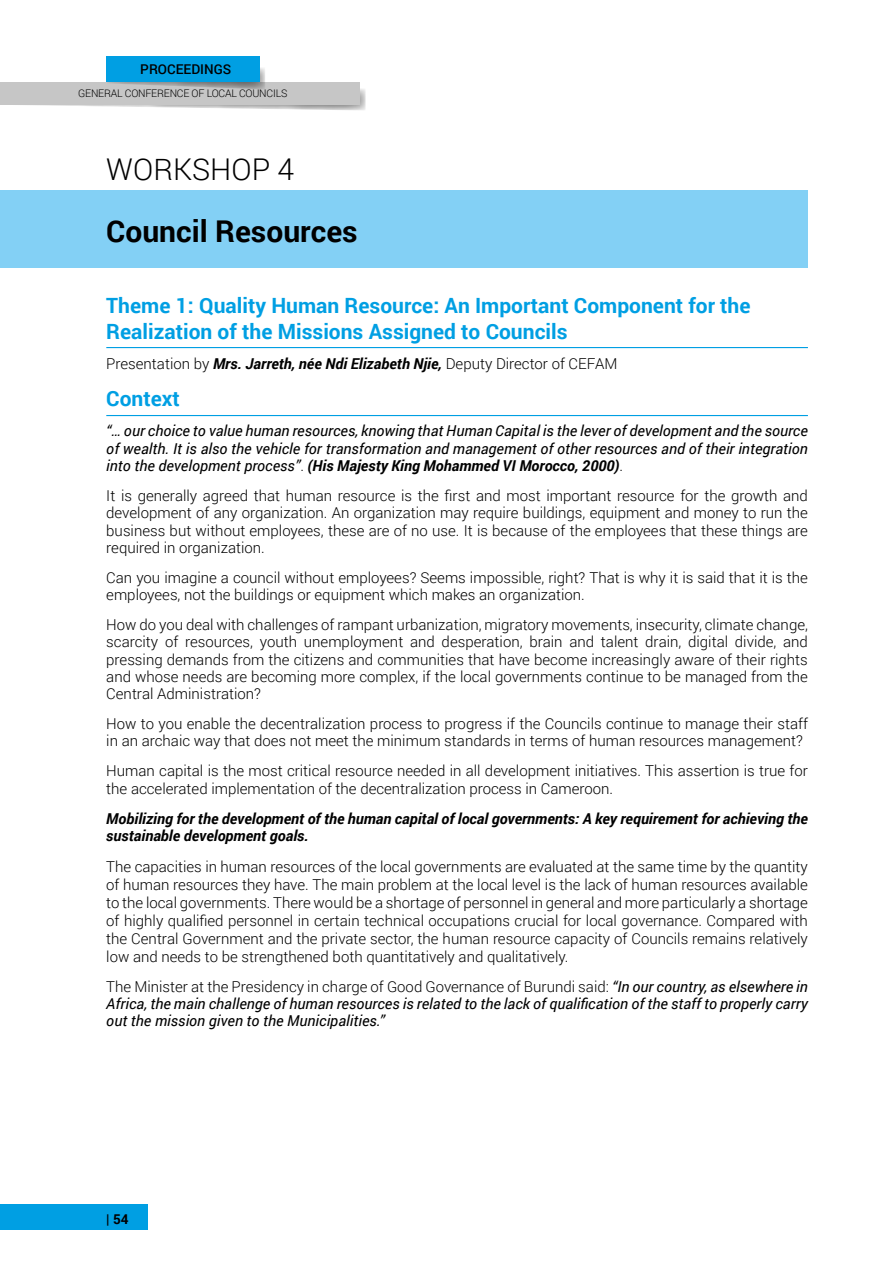
<style>
.page{position:relative;width:893px;height:1263px;background:#fff}
.page>*{position:absolute;margin:0;border:0;box-sizing:border-box;transform-origin:0 0}
.t1{font:700 30px "Roboto";color:#000}
.t2{font:300 30px "Roboto";color:#000}
.t3{font:700 21px/25.2px "Roboto";color:#009fe3}
.t4{font:300 15px/17.2px "Roboto";color:#000;text-align:justify}
.t5{font:italic 15px/17.2px "Roboto";color:#000;text-align:justify}
.t6{font:italic 700 15px/17.2px "Roboto";color:#000}
.t7{font:500 13.5px "Roboto";color:#000}
.t8{font:700 13.5px "Roboto";color:#000}
.t9{font:300 10.5px "Roboto";letter-spacing:-.02em;color:#000}
.s1{font-weight:700;font-style:italic}
.s2{font-weight:300;font-style:normal}
.s3{font-weight:700}
</style>
<div class="page">
<div style="left:0;top:191px;width:808px;height:77px;background:#83d0f5"></div>
<div style="left:0;top:1204px;width:148px;height:26px;background:#009fe3"></div>
<svg style="left:0;top:68px;width:366px;height:42px"></svg>
<div style="left:106px;top:57px;width:154px;height:25px;background:#009fe3"></div>
<hr style="left:106px;top:347px;width:702px;height:1px;background:#009fe3">
<hr style="left:106px;top:415px;width:702px;height:1px;background:#009fe3">
<p class="t7" style="left:140px;top:59px;width:93px">PROCEEDINGS</p>
<p class="t9" style="left:78px;top:86px;width:211px">GENERAL CONFERENCE OF LOCAL COUNCILS</p>
<h1 class="t2" style="left:106px;top:149px;width:189px">WORKSHOP 4</h1>
<h1 class="t1" style="left:106px;top:210px;width:253px">Council Resources</h1>
<h2 class="t3" style="left:106px;top:292px;width:646px">Theme 1: Quality Human Resource: An Important Component for the<br>Realization of the Missions Assigned to Councils</h2>
<p class="t4" style="left:106px;top:354px;width:513px">Presentation by <span class="s1">Mrs. Jarreth, née Ndi Elizabeth Njie,</span> Deputy Director of CEFAM</p>
<h2 class="t3" style="left:106px;top:386px;width:75px">Context</h2>
<p class="t5" style="left:106px;top:422px;width:703px">“… our choice to value human resources, knowing that Human Capital is the lever of development and the source of wealth. It is also the vehicle for transformation and management of other resources and of their integration into the development process”<span class="s2">.</span> <span class="s3">(His Majesty King Mohammed VI Morocco, 2000)</span><span class="s2">.</span></p>
<p class="t4" style="left:106px;top:486px;width:703px">It is generally agreed that human resource is the first and most important resource for the growth and development of any organization. An organization may require buildings, equipment and money to run the business but without employees, these are of no use. It is because of the employees that these things are required in organization.</p>
<p class="t4" style="left:106px;top:568px;width:703px">Can you imagine a council without employees? Seems impossible, right? That is why it is said that it is the employees, not the buildings or equipment which makes an organization.</p>
<p class="t4" style="left:106px;top:615px;width:703px">How do you deal with challenges of rampant urbanization, migratory movements, insecurity, climate change, scarcity of resources, youth unemployment and desperation, brain and talent drain, digital divide, and pressing demands from the citizens and communities that have become increasingly aware of their rights and whose needs are becoming more complex, if the local governments continue to be managed from the Central Administration?</p>
<p class="t4" style="left:106px;top:714px;width:703px">How to you enable the decentralization process to progress if the Councils continue to manage their staff in an archaic way that does not meet the minimum standards in terms of human resources management?</p>
<p class="t4" style="left:106px;top:762px;width:703px">Human capital is the most critical resource needed in all development initiatives. This assertion is true for the accelerated implementation of the decentralization process in Cameroon.</p>
<p class="t6" style="left:106px;top:809px;width:703px">Mobilizing for the development of the human capital of local governments: A key requirement for achieving the sustainable development goals.</p>
<p class="t4" style="left:106px;top:857px;width:703px;line-height:18px">The capacities in human resources of the local governments are evaluated at the same time by the quantity of human resources they have. The main problem at the local level is the lack of human resources available to the local governments. There would be a shortage of personnel in general and more particularly a shortage of highly qualified personnel in certain technical occupations crucial for local governance. Compared with the Central Government and the private sector, the human resource capacity of Councils remains relatively low and needs to be strengthened both quantitatively and qualitatively.</p>
<p class="t5" style="left:106px;top:977px;width:703px"><span class="s2">The Minister at the Presidency in charge of Good Governance of Burundi said:</span> “In our country, as elsewhere in Africa, the main challenge of human resources is related to the lack of qualification of the staff to properly carry out the mission given to the Municipalities.”</p>
<p class="t8" style="left:106px;top:1210px;width:24px">| 54</p>
</div>
